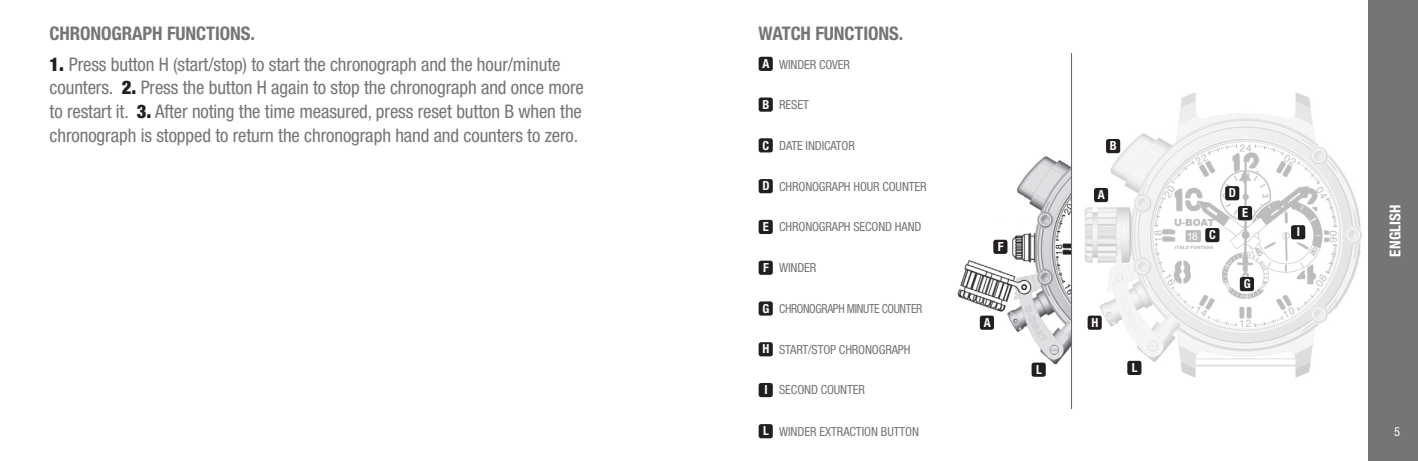
<style>
.page{position:relative;width:1418px;height:461px;background:#fff}
.page>*{position:absolute;margin:0;border:0;box-sizing:border-box;transform-origin:0 0}
.t1{font:condensed 18.75px/23.8px "Helvetica Neue LT Std";letter-spacing:-.005em;color:#767575;text-align:justify}
.t2{font:700 condensed 18.75px "Helvetica Neue LT Std";letter-spacing:-.005em;color:#767575}
.t3{font:700 condensed 15px "Helvetica Neue LT Std";letter-spacing:.01em;color:#fff}
.t4{font:condensed 12.5px "Helvetica Neue LT Std";letter-spacing:-.01em;color:#767575}
.t5{font:condensed 12.5px "Helvetica Neue LT Std";letter-spacing:-.03em;color:#767575;scale:.95 1}
.t6{font:700 condensed 12.5px "Helvetica Neue LT Std";color:#fff}
.t7{font:condensed 12.5px "Helvetica Neue LT Std";color:#fff}
.s1{font-weight:900;color:#231f20}
</style>
<div class="page">
<div style="left:1368px;top:0;width:49px;height:461px;background:#767575"></div>
<img style="left:1085px;top:92px;width:277px;height:286px">
<div style="left:1093px;top:188px;width:15px;height:14px;background:#231f20;border-radius:3px"></div>
<div style="left:1106px;top:139px;width:14px;height:14px;background:#231f20;border-radius:3px"></div>
<div style="left:1087px;top:315px;width:14px;height:15px;background:#231f20;border-radius:3px"></div>
<img style="left:957px;top:156px;width:114px;height:221px">
<hr style="left:1071px;top:53px;width:1px;height:356px;background:#636366">
<div style="left:993px;top:240px;width:14px;height:14px;background:#231f20;border-radius:3px"></div>
<div style="left:1127px;top:361px;width:14px;height:14px;background:#231f20;border-radius:3px"></div>
<div style="left:1031px;top:362px;width:14px;height:14px;background:#231f20;border-radius:3px"></div>
<div style="left:758px;top:57px;width:14px;height:14px;background:#231f20;border-radius:3px"></div>
<div style="left:758px;top:97px;width:14px;height:15px;background:#231f20;border-radius:3px"></div>
<div style="left:758px;top:138px;width:14px;height:14px;background:#231f20;border-radius:3px"></div>
<div style="left:758px;top:179px;width:14px;height:14px;background:#231f20;border-radius:3px"></div>
<div style="left:758px;top:220px;width:14px;height:14px;background:#231f20;border-radius:3px"></div>
<div style="left:758px;top:260px;width:14px;height:15px;background:#231f20;border-radius:3px"></div>
<div style="left:758px;top:301px;width:14px;height:14px;background:#231f20;border-radius:3px"></div>
<div style="left:758px;top:342px;width:14px;height:14px;background:#231f20;border-radius:3px"></div>
<div style="left:758px;top:383px;width:14px;height:14px;background:#231f20;border-radius:3px"></div>
<div style="left:1205px;top:228px;width:14px;height:14px;background:#231f20;border-radius:3px"></div>
<div style="left:1225px;top:186px;width:14px;height:14px;background:#231f20;border-radius:3px"></div>
<div style="left:1290px;top:225px;width:15px;height:14px;background:#231f20;border-radius:3px"></div>
<div style="left:1239px;top:277px;width:14px;height:14px;background:#231f20;border-radius:3px"></div>
<div style="left:1237px;top:206px;width:14px;height:14px;background:#231f20;border-radius:3px"></div>
<div style="left:758px;top:424px;width:14px;height:14px;background:#231f20;border-radius:3px"></div>
<div style="left:979px;top:315px;width:15px;height:15px;background:#231f20;border-radius:3px"></div>
<p class="t2" style="left:50px;top:22px;width:207px">CHRONOGRAPH FUNCTIONS.</p>
<p class="t1" style="left:50px;top:52px;width:512px"><span class="s1">1.</span> Press button H (start/stop) to start the chronograph and the hour/minute</p>
<p class="t1" style="left:50px;top:76px;width:535px">counters. <span class="s1">2.</span> Press the button H again to stop the chronograph and once more to restart it. <span class="s1">3.</span> After noting the time measured, press reset button B when the chronograph is stopped to return the chronograph hand and counters to zero.</p>
<p class="t2" style="left:758px;top:22px;width:146px">WATCH FUNCTIONS.</p>
<p class="t4" style="left:779px;top:57px;width:72px">WINDER COVER</p>
<p class="t4" style="left:779px;top:97px;width:31px">RESET</p>
<p class="t4" style="left:779px;top:138px;width:77px">DATE INDICATOR</p>
<p class="t4" style="left:779px;top:179px;width:149px">CHRONOGRAPH HOUR COUNTER</p>
<p class="t4" style="left:779px;top:220px;width:144px">CHRONOGRAPH SECOND HAND</p>
<p class="t4" style="left:779px;top:260px;width:39px">WINDER</p>
<p class="t5" style="left:779px;top:301px;width:152px">CHRONOGRAPH MINUTE COUNTER</p>
<p class="t4" style="left:779px;top:342px;width:133px">START/STOP CHRONOGRAPH</p>
<p class="t4" style="left:779px;top:382px;width:87px">SECOND COUNTER</p>
<p class="t6" style="left:762px;top:56px;width:8px">A</p>
<p class="t6" style="left:762px;top:97px;width:8px">B</p>
<p class="t6" style="left:762px;top:137px;width:8px">C</p>
<p class="t6" style="left:762px;top:178px;width:9px">D</p>
<p class="t6" style="left:763px;top:219px;width:8px">E</p>
<p class="t6" style="left:763px;top:260px;width:7px">F</p>
<p class="t6" style="left:762px;top:300px;width:8px">G</p>
<p class="t6" style="left:762px;top:341px;width:8px">H</p>
<p class="t6" style="left:764px;top:382px;width:5px">I</p>
<p class="t6" style="left:763px;top:423px;width:7px">L</p>
<p class="t4" style="left:779px;top:424px;width:141px">WINDER EXTRACTION BUTTON</p>
<p class="t6" style="left:997px;top:239px;width:7px">F</p>
<p class="t6" style="left:983px;top:315px;width:8px">A</p>
<p class="t6" style="left:1109px;top:138px;width:8px">B</p>
<p class="t6" style="left:1097px;top:187px;width:8px">A</p>
<p class="t6" style="left:1091px;top:315px;width:8px">H</p>
<p class="t6" style="left:1036px;top:362px;width:7px">L</p>
<p class="t6" style="left:1131px;top:360px;width:7px">L</p>
<p class="t6" style="left:1209px;top:227px;width:8px">C</p>
<p class="t6" style="left:1228px;top:185px;width:9px">D</p>
<p class="t6" style="left:1242px;top:205px;width:8px">E</p>
<p class="t6" style="left:1243px;top:276px;width:8px">G</p>
<p class="t6" style="left:1296px;top:224px;width:5px">I</p>
<p class="t3" style="left:1385px;top:256px;width:54px;rotate:-90deg">ENGLISH</p>
<p class="t7" style="left:1393px;top:424px;width:8px">5</p>
</div>
